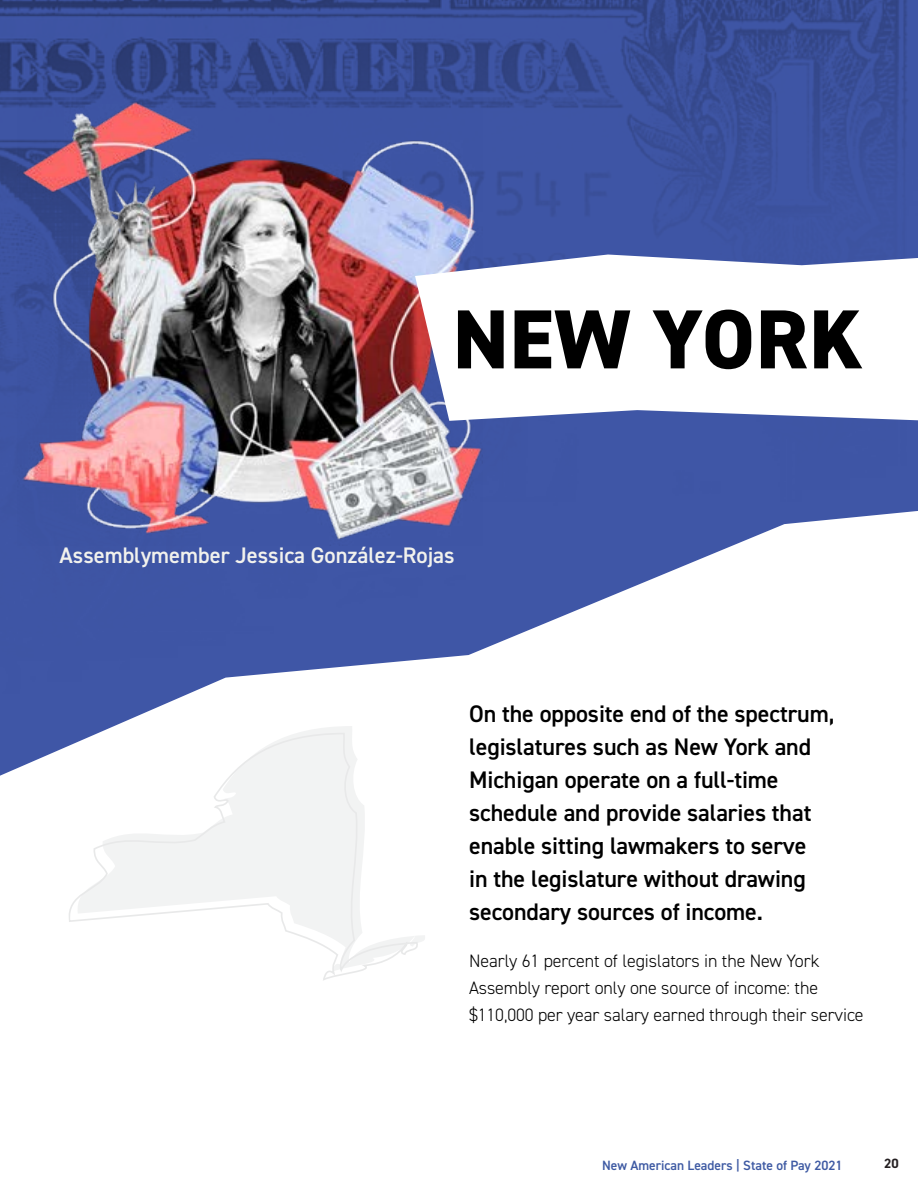
<style>
.page{position:relative;width:918px;height:1188px;background:#fff}
.page>*{position:absolute;margin:0;border:0;box-sizing:border-box;transform-origin:0 0}
.t1{font:800 84px "DIN2014";letter-spacing:.01em;color:#000}
.t2{font:600 24px/33px "DIN2014";letter-spacing:-.005em;color:#000}
.t3{font:600 22.5px "DIN2014";color:#f2f2ed}
.t4{font:300 18px/27px "DIN2014";letter-spacing:-.005em;color:#000}
.t5{font:600 13.5px "DIN2014";color:#3e5aa3}
.t6{font:700 13.5px "DIN2014";color:#241f21}
</style>
<div class="page">
<img style="left:0;top:0;width:918px;height:764px">
<img style="left:18px;top:81px;width:464px;height:465px">
<svg style="left:415px;top:255px;width:503px;height:166px"></svg>
<svg style="left:75px;top:726px;width:353px;height:216px"></svg>
<svg style="left:66px;top:732px;width:353px;height:249px"></svg>
<h1 class="t1" style="left:453px;top:284px;width:412px">NEW YORK</h1>
<p class="t3" style="left:60px;top:541px;width:397px">Assemblymember Jessica González-Rojas</p>
<p class="t2" style="left:469px;top:696px;width:367px">On the opposite end of the spectrum, legislatures such as New York and Michigan operate on a full-time schedule and provide salaries that enable sitting lawmakers to serve<br>in the legislature without drawing secondary sources of income.</p>
<p class="t4" style="left:469px;top:947px;width:396px">Nearly 61 percent of legislators in the New York<br>Assembly report only one source of income: the $110,000 per year salary earned through their service</p>
<p class="t5" style="left:602px;top:1156px;width:242px">New American Leaders | State of Pay 2021</p>
<p class="t6" style="left:884px;top:1155px;width:16px">20</p>
</div>
